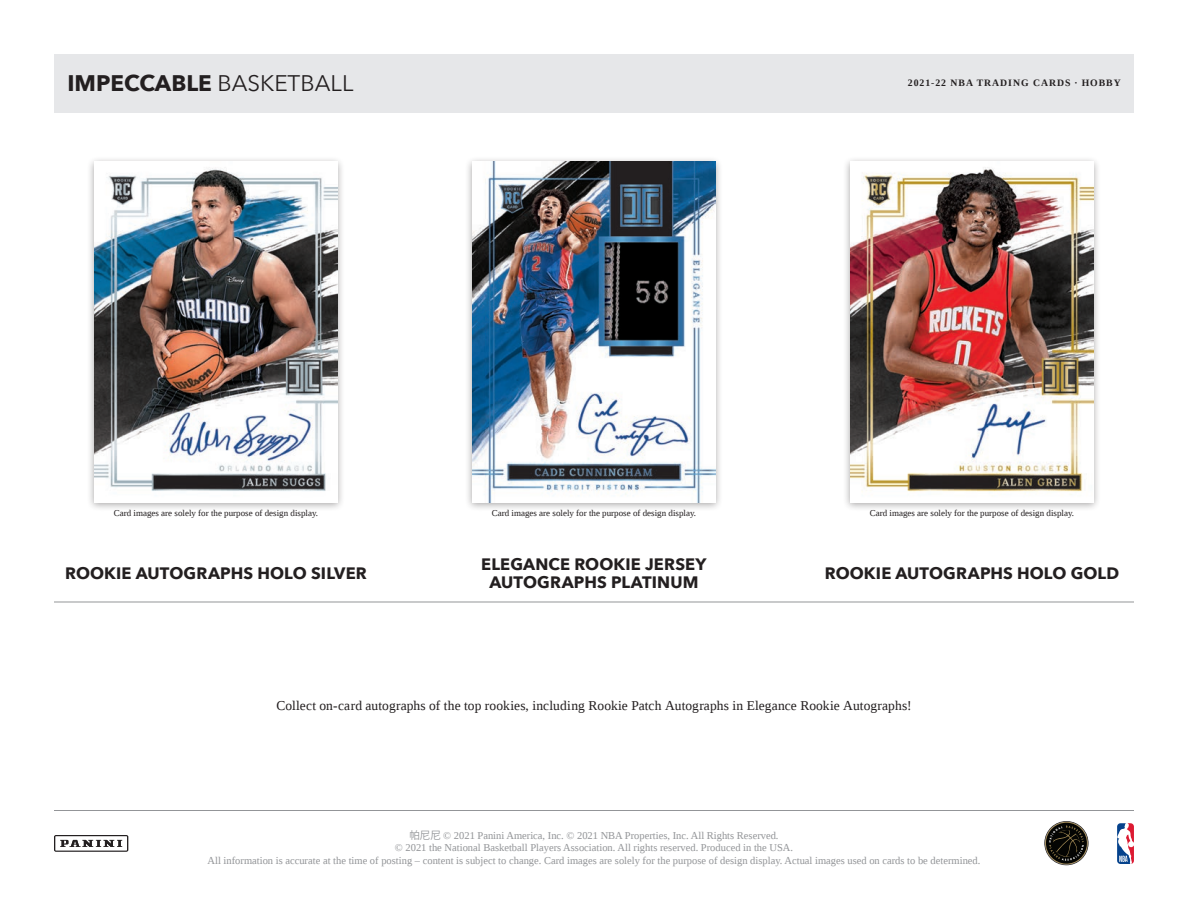
<style>
.page{position:relative;width:1188px;height:918px;background:#fff}
.page>*{position:absolute;margin:0;border:0;box-sizing:border-box;transform-origin:0 0}
.t1{font:700 22.5px "Avenir Next";color:#231f20}
.t2{font:700 16.5px/18px "Avenir Next";letter-spacing:.01em;color:#231f20;text-align:center}
.t3{font:13.5px "Liberation Serif";letter-spacing:.005em;color:#231f20}
.t4{font:10.5px/12.6px "Liberation Serif";color:#939598;text-align:center}
.t5{font:700 9.75px "Liberation Serif";letter-spacing:.1em;color:#231f20}
.t6{font:9px "Liberation Serif";color:#231f20}
.s1{font-weight:400}
.s2{font-family:"Koz Go Pr 6 N"}
</style>
<div class="page">
<hr style="left:54px;top:602px;width:1080px;height:1px;background:#939598">
<div style="left:87px;top:157px;width:258px;height:355px;background:#231f20;opacity:.4"></div>
<img style="left:94px;top:162px;width:243px;height:340px">
<div style="left:465px;top:157px;width:258px;height:355px;background:#231f20;opacity:.4"></div>
<img style="left:472px;top:162px;width:244px;height:340px">
<div style="left:843px;top:157px;width:258px;height:355px;background:#231f20;opacity:.4"></div>
<img style="left:850px;top:162px;width:244px;height:340px">
<svg style="left:1117px;top:823px;width:17px;height:41px"></svg>
<hr style="left:54px;top:810px;width:1080px;height:1px;background:#939598">
<svg style="left:54px;top:835px;width:74px;height:17px"></svg>
<svg style="left:1044px;top:821px;width:45px;height:44px"></svg>
<div style="left:54px;top:54px;width:1080px;height:58px;background:#e6e7e9"></div>
<p class="t1" style="left:68px;top:64px;width:287px">IMPECCABLE <span class="s1">BASKETBALL</span></p>
<p class="t5" style="left:908px;top:77px;width:215px">2021-22 NBA TRADING CARDS · HOBBY</p>
<p class="t6" style="left:114px;top:507px;width:206px">Card images are solely for the purpose of design display.</p>
<p class="t6" style="left:492px;top:507px;width:206px">Card images are solely for the purpose of design display.</p>
<p class="t6" style="left:870px;top:507px;width:206px">Card images are solely for the purpose of design display.</p>
<p class="t2" style="left:65px;top:564px;width:303px">ROOKIE AUTOGRAPHS HOLO SILVER</p>
<p class="t2" style="left:481px;top:555px;width:227px">ELEGANCE ROOKIE JERSEY<br>AUTOGRAPHS PLATINUM</p>
<p class="t2" style="left:825px;top:564px;width:296px">ROOKIE AUTOGRAPHS HOLO GOLD</p>
<p class="t3" style="left:276px;top:697px;width:637px">Collect on-card autographs of the top rookies, including Rookie Patch Autographs in Elegance Rookie Autographs!</p>
<p class="t4" style="left:208px;top:829px;width:774px"><span class="s2">帕尼尼</span> © 2021 Panini America, Inc. © 2021 NBA Properties, Inc. All Rights Reserved.<br>© 2021 the National Basketball Players Association. All rights reserved. Produced in the USA.<br>All information is accurate at the time of posting – content is subject to change. Card images are solely for the purpose of design display. Actual images used on cards to be determined.</p>
</div>
